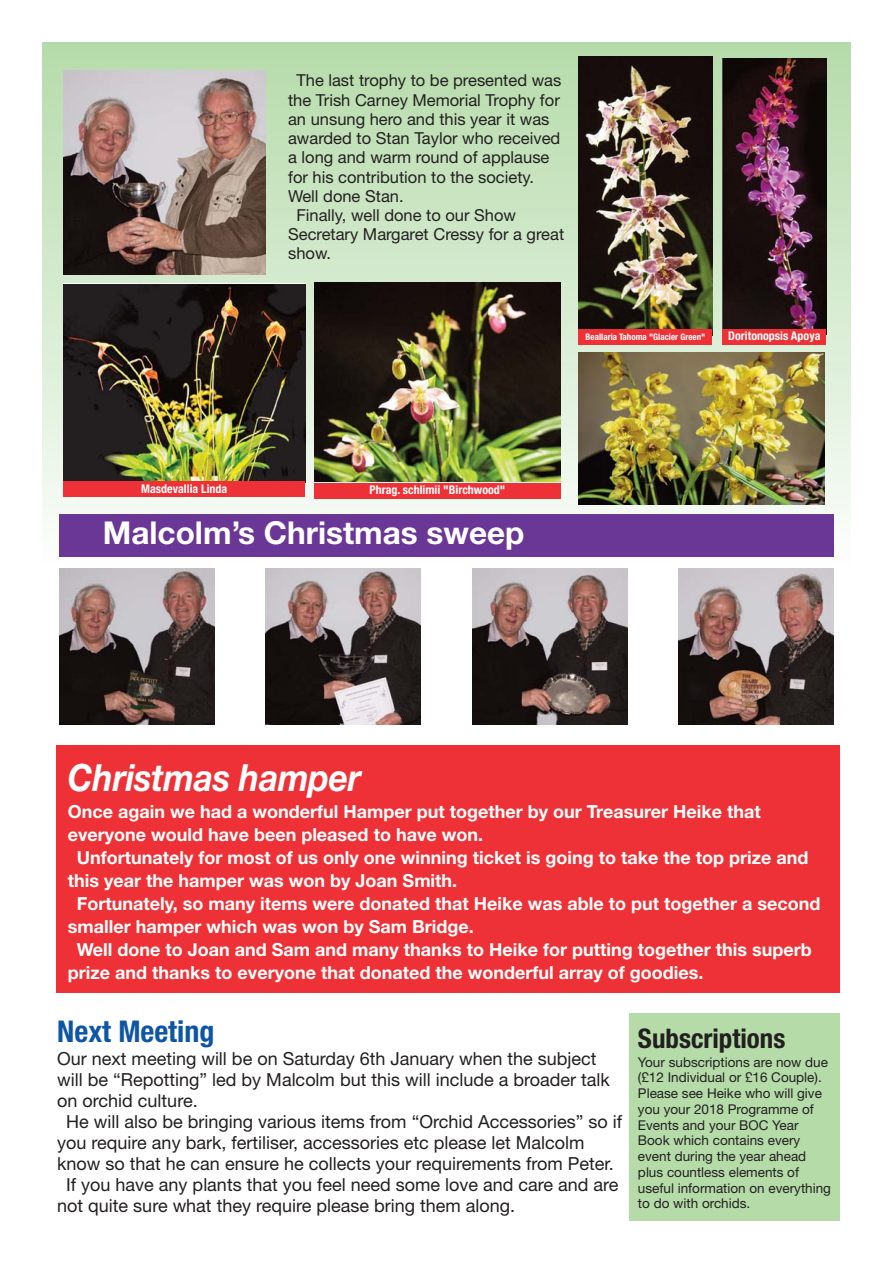
<style>
.page{position:relative;width:893px;height:1263px;background:#fff}
.page>*{position:absolute;margin:0;border:0;box-sizing:border-box;transform-origin:0 0}
.t1{font:italic 700 37.5px "Helvetica Neue";letter-spacing:-.01em;color:#fff;scale:.9 1}
.t2{font:700 31.5px "Helvetica Neue";color:#fff}
.t3{font:700 condensed 30px "Helvetica Neue";color:#0e55a6}
.t4{font:700 condensed 27px "Helvetica Neue";color:#231f20}
.t5{font:700 18px "Helvetica Neue";color:#fff}
.t6{font:18px "Helvetica Neue";color:#231f20}
.t7{font:16.5px "Helvetica Neue";color:#231f20}
.t8{font:13.5px/15.8px "Helvetica Neue";color:#231f20}
.t9{font:700 condensed 12px "Helvetica Neue";color:#fff}
.t10{font:700 condensed 9px "Helvetica Neue";color:#fff}
</style>
<div class="page">
<div style="left:43px;top:43px;width:807px;height:528px;background:linear-gradient(to bottom,#b5daaa,#f7f9f7)"></div>
<img style="left:59px;top:569px;width:155px;height:156px">
<img style="left:266px;top:569px;width:155px;height:156px">
<img style="left:472px;top:569px;width:155px;height:156px">
<img style="left:679px;top:569px;width:155px;height:156px">
<div style="left:59px;top:514px;width:775px;height:43px;background:#6b3796"></div>
<div style="left:56px;top:745px;width:783px;height:247px;background:#ee3136"></div>
<div style="left:629px;top:1013px;width:211px;height:207px;background:#b5dba9"></div>
<img style="left:314px;top:282px;width:247px;height:199px">
<img style="left:723px;top:59px;width:103px;height:270px">
<img style="left:63px;top:284px;width:242px;height:197px">
<img style="left:579px;top:353px;width:245px;height:151px">
<img style="left:63px;top:71px;width:203px;height:204px">
<img style="left:579px;top:57px;width:133px;height:272px">
<div style="left:723px;top:329px;width:103px;height:15px;background:#ee3136"></div>
<div style="left:579px;top:329px;width:133px;height:15px;background:#ee3136"></div>
<div style="left:63px;top:481px;width:242px;height:16px;background:#ee3136"></div>
<div style="left:314px;top:483px;width:247px;height:15px;background:#ee3136"></div>
<p class="t7" style="left:296px;top:75px;width:266px">The last trophy to be presented was</p>
<p class="t7" style="left:288px;top:94px;width:273px">the Trish Carney Memorial Trophy for</p>
<p class="t7" style="left:288px;top:113px;width:263px">an unsung hero and this year it was</p>
<p class="t7" style="left:288px;top:132px;width:274px">awarded to Stan Taylor who received</p>
<p class="t7" style="left:288px;top:152px;width:263px">a long and warm round of applause</p>
<p class="t7" style="left:288px;top:171px;width:248px">for his contribution to the society.</p>
<p class="t7" style="left:288px;top:190px;width:117px">Well done Stan.</p>
<p class="t7" style="left:296px;top:209px;width:221px">Finally, well done to our Show</p>
<p class="t7" style="left:288px;top:228px;width:278px">Secretary Margaret Cressy for a great</p>
<p class="t7" style="left:288px;top:248px;width:45px">show.</p>
<p class="t10" style="left:585px;top:333px;width:121px">Beallaria Tahoma "Glacier Green"</p>
<p class="t9" style="left:728px;top:332px;width:94px">Doritonopsis Apoya</p>
<p class="t9" style="left:141px;top:484px;width:88px">Masdevallia Linda</p>
<p class="t9" style="left:370px;top:486px;width:137px">Phrag. schlimii "Birchwood"</p>
<h2 class="t2" style="left:103px;top:522px;width:423px">Malcolm’s Christmas sweep</h2>
<h1 class="t1" style="left:68px;top:764px;width:327px">Christmas hamper</h1>
<p class="t5" style="left:68px;top:805px;width:694px">Once again we had a wonderful Hamper put together by our Treasurer Heike that</p>
<p class="t5" style="left:68px;top:828px;width:417px">everyone would have been pleased to have won.</p>
<p class="t5" style="left:77px;top:851px;width:733px">Unfortunately for most of us only one winning ticket is going to take the top prize and</p>
<p class="t5" style="left:68px;top:874px;width:391px">this year the hamper was won by Joan Smith.</p>
<p class="t5" style="left:77px;top:897px;width:745px">Fortunately, so many items were donated that Heike was able to put together a second</p>
<p class="t5" style="left:68px;top:920px;width:407px">smaller hamper which was won by Sam Bridge.</p>
<p class="t5" style="left:77px;top:943px;width:736px">Well done to Joan and Sam and many thanks to Heike for putting together this superb</p>
<p class="t5" style="left:68px;top:966px;width:637px">prize and thanks to everyone that donated the wonderful array of goodies.</p>
<h3 class="t3" style="left:57px;top:1020px;width:159px">Next Meeting</h3>
<p class="t6" style="left:57px;top:1052px;width:541px">Our next meeting will be on Saturday 6th January when the subject</p>
<p class="t6" style="left:57px;top:1073px;width:554px">will be “Repotting” led by Malcolm but this will include a broader talk</p>
<p class="t6" style="left:57px;top:1094px;width:142px">on orchid culture.</p>
<p class="t6" style="left:66px;top:1115px;width:557px">He will also be bringing various items from “Orchid Accessories” so if</p>
<p class="t6" style="left:57px;top:1136px;width:529px">you require any bark, fertiliser, accessories etc please let Malcolm</p>
<p class="t6" style="left:57px;top:1157px;width:558px">know so that he can ensure he collects your requirements from Peter.</p>
<p class="t6" style="left:66px;top:1178px;width:554px">If you have any plants that you feel need some love and care and are</p>
<p class="t6" style="left:57px;top:1199px;width:459px">not quite sure what they require please bring them along.</p>
<h3 class="t4" style="left:638px;top:1029px;width:149px">Subscriptions</h3>
<p class="t8" style="left:638px;top:1055px;width:195px">Your subscriptions are now due (£12 Individual or £16 Couple).<br>Please see Heike who will give you your 2018 Programme of<br>Events and your BOC Year<br>Book which contains every event during the year ahead plus countless elements of useful information on everything to do with orchids.</p>
</div>
